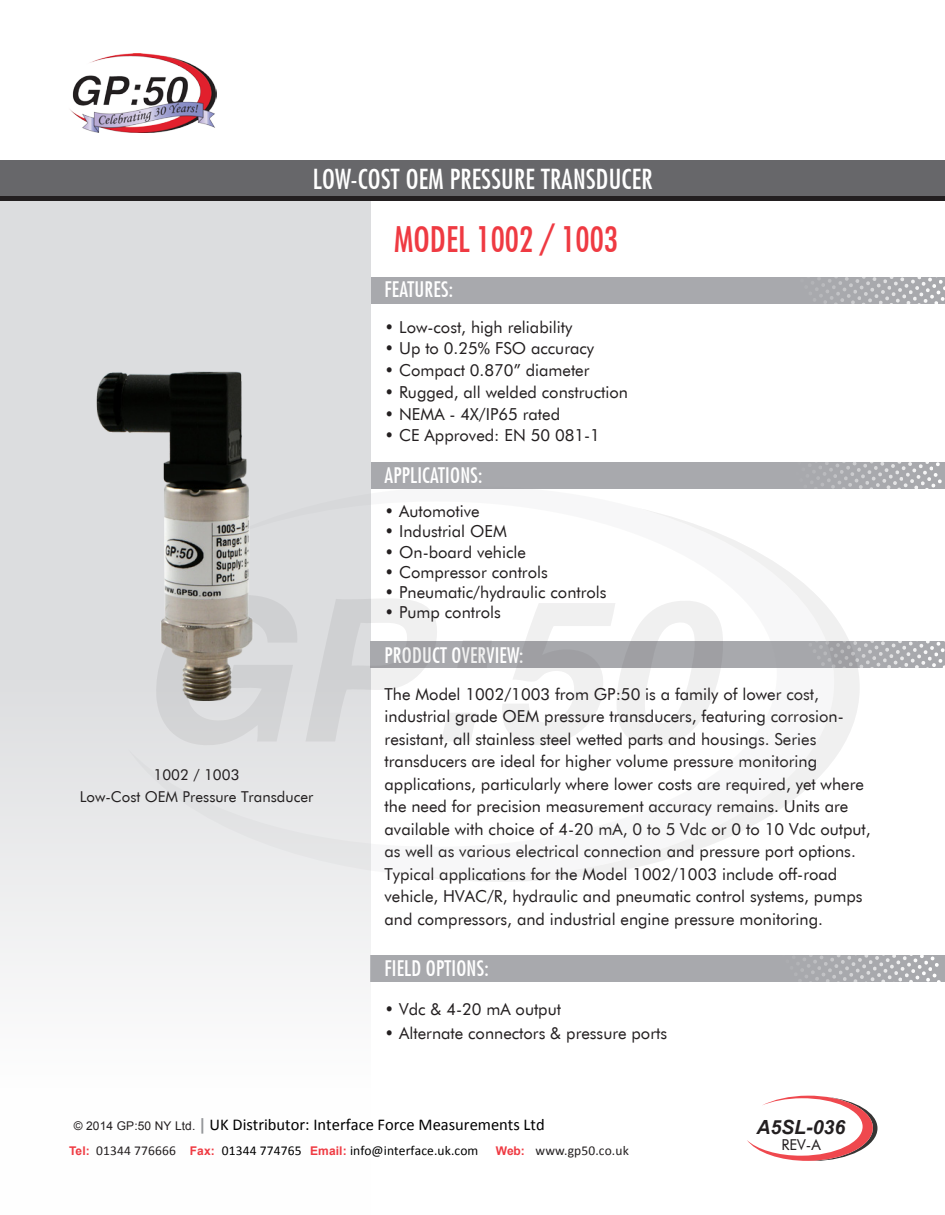
<style>
.page{position:relative;width:945px;height:1215px;background:#fff}
.page>*{position:absolute;margin:0;border:0;box-sizing:border-box;transform-origin:0 0}
.t1{font:500 condensed 34.5px "Futura";color:#ef3a42}
.t2{font:500 condensed 27px "Futura";letter-spacing:.01em;color:#fff}
.t3{font:500 condensed 21px "Futura";letter-spacing:.01em;color:#fff}
.t4{font:italic 700 19.5px "Arial";color:#231f20}
.t5{font:16.5px/22.5px "Futura BT";color:#231f20}
.t6{font:16.5px "Calibri";color:#000}
.t7{font:15px/21.8px "Futura BT";color:#231f20;text-align:center}
.t8{font:13.5px "Calibri";letter-spacing:.01em;color:#000}
.t9{font:13.5px "Calibri";letter-spacing:.01em;color:#231f20}
.s1{font-family:"Arial";font-size:12px;color:#231f20}
.s2{font-family:"Arial";font-weight:700;font-style:italic;color:#939598}
.s3{font-family:"Arial";font-weight:700;font-size:12px;color:#ef3a42}
.s4{color:#231f20}
</style>
<div class="page">
<img style="left:70px;top:53px;width:146px;height:80px">
<div style="left:371px;top:955px;width:574px;height:27px;background:#a8a9ad"></div>
<div style="left:334px;top:277px;width:611px;height:27px;background:#a8a9ad"></div>
<svg style="left:813px;top:277px;width:132px;height:27px"></svg>
<div style="left:351px;top:462px;width:594px;height:27px;background:#a8a9ad"></div>
<svg style="left:813px;top:462px;width:129px;height:27px"></svg>
<div style="left:0;top:187px;width:370px;height:1028px;background:linear-gradient(to bottom,#d2d3d6,#fcfcfc)"></div>
<svg style="left:747px;top:1095px;width:131px;height:66px"></svg>
<div style="left:0;top:160px;width:945px;height:36px;background:#67676a"></div>
<hr style="left:0;top:197px;width:945px;height:4px;background:#231f20">
<svg style="left:860px;top:641px;width:85px;height:27px;background:#b4b5b8"></svg>
<svg style="left:798px;top:955px;width:143px;height:27px"></svg>
<svg style="left:128px;top:486px;width:706px;height:392px;fill:#e9eaeb"></svg>
<svg style="left:403px;top:507px;width:457px;height:375px"></svg>
<svg style="left:499px;top:598px;width:226px;height:151px"></svg>
<svg style="left:345px;top:587px;width:147px;height:161px"></svg>
<img style="left:33px;top:301px;width:312px;height:470px">
<h2 class="t2" style="left:313px;top:163px;width:341px">LOW-COST OEM PRESSURE TRANSDUCER</h2>
<h1 class="t1" style="left:394px;top:219px;width:225px">MODEL 1002 / 1003</h1>
<p class="t3" style="left:385px;top:277px;width:70px">FEATURES:</p>
<p class="t5" style="left:385px;top:315px;width:189px">• Low-cost, high reliability</p>
<p class="t5" style="left:385px;top:337px;width:211px">• Up to 0.25% FSO accuracy</p>
<p class="t5" style="left:385px;top:359px;width:207px">• Compact 0.870” diameter</p>
<p class="t5" style="left:385px;top:381px;width:245px">• Rugged, all welded construction</p>
<p class="t5" style="left:385px;top:402px;width:177px">• NEMA - 4X/IP65 rated</p>
<p class="t5" style="left:385px;top:424px;width:217px">• CE Approved: EN 50 081-1</p>
<p class="t7" style="left:80px;top:764px;width:235px">1002 / 1003<br>Low-Cost OEM Pressure Transducer</p>
<p class="t3" style="left:385px;top:463px;width:99px">APPLICATIONS:</p>
<p class="t5" style="left:385px;top:500px;width:97px">• Automotive</p>
<p class="t5" style="left:385px;top:520px;width:124px">• Industrial OEM</p>
<p class="t5" style="left:385px;top:540px;width:143px">• On-board vehicle</p>
<p class="t5" style="left:385px;top:561px;width:165px">• Compressor controls</p>
<p class="t5" style="left:385px;top:581px;width:224px">• Pneumatic/hydraulic controls</p>
<p class="t5" style="left:385px;top:601px;width:118px">• Pump controls</p>
<p class="t3" style="left:385px;top:643px;width:141px">PRODUCT OVERVIEW:</p>
<p class="t5" style="left:385px;top:682px;width:488px">The Model 1002/1003 from GP:50 is a family of lower cost, industrial grade OEM pressure transducers, featuring corrosion&shy;resistant, all stainless steel wetted parts and housings. Series transducers are ideal for higher volume pressure monitoring applications, particularly where lower costs are required, yet where the need for precision measurement accuracy remains. Units are available with choice of 4-20 mA, 0 to 5 Vdc or 0 to 10 Vdc output, as well as various electrical connection and pressure port options.<br>Typical applications for the Model 1002/1003 include off-road vehicle, HVAC/R, hydraulic and pneumatic control systems, pumps and compressors, and industrial engine pressure monitoring.</p>
<p class="t3" style="left:385px;top:956px;width:106px">FIELD OPTIONS:</p>
<p class="t5" style="left:385px;top:997px;width:178px">• Vdc &amp; 4-20 mA output</p>
<p class="t5" style="left:385px;top:1022px;width:284px">• Alternate connectors &amp; pressure ports</p>
<p class="t6" style="left:74px;top:1114px;width:473px"><span class="s1">© 2014 GP:50 NY Ltd.</span> <span class="s2">|</span> UK Distributor: Interface Force Measurements Ltd</p>
<p class="t8" style="left:69px;top:1142px;width:411px"><span class="s3">Tel:</span> <span class="s4">01344 776666</span> <span class="s3">Fax:</span> 01344 774765 <span class="s3">Email:</span> info@interface.uk.com</p>
<p class="t9" style="left:496px;top:1142px;width:134px"><span class="s3">W</span><span class="s3">eb:</span> www.gp50.co.uk</p>
<p class="t4" style="left:756px;top:1115px;width:90px">A5SL-036</p>
<p class="t7" style="left:781px;top:1134px;width:41px">REV-A</p>
</div>
